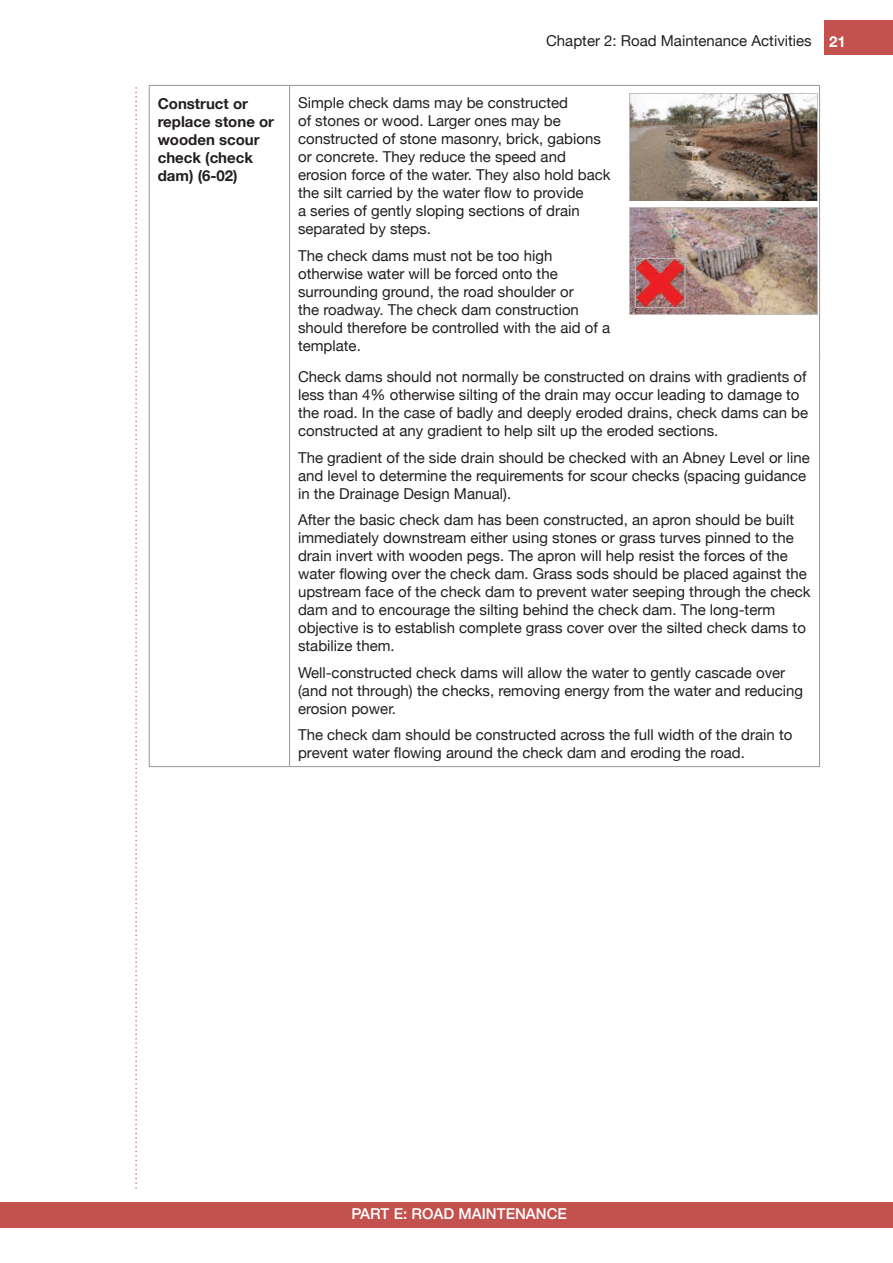
<style>
.page{position:relative;width:893px;height:1263px;background:#fff}
.page>*{position:absolute;margin:0;border:0;box-sizing:border-box;transform-origin:0 0}
.t1{font:15px/18px "Helvetica Neue";color:#231f20}
.t2{font:700 15px/18px "Helvetica Neue";color:#231f20}
.t3{font:500 15px "Helvetica Neue";color:#fff}
.s1{font-weight:700;color:#fff}
</style>
<div class="page">
<svg style="left:135px;top:88px;width:2px;height:1101px"></svg>
<div style="left:824px;top:21px;width:69px;height:34px;background:#c3514e"></div>
<hr style="left:149px;top:85px;width:141px;height:1px;background:#939598">
<hr style="left:149px;top:86px;width:1px;height:273px;background:#939598">
<hr style="left:149px;top:359px;width:1px;height:407px;background:#939598">
<hr style="left:149px;top:766px;width:141px;height:1px;background:#939598">
<hr style="left:290px;top:85px;width:331px;height:1px;background:#939598">
<hr style="left:289px;top:86px;width:1px;height:273px;background:#939598">
<hr style="left:621px;top:85px;width:199px;height:1px;background:#939598">
<hr style="left:819px;top:86px;width:1px;height:273px;background:#939598">
<hr style="left:289px;top:359px;width:1px;height:407px;background:#939598">
<hr style="left:819px;top:359px;width:1px;height:407px;background:#939598">
<hr style="left:290px;top:766px;width:331px;height:1px;background:#939598">
<hr style="left:621px;top:766px;width:199px;height:1px;background:#939598">
<img style="left:629px;top:208px;width:188px;height:106px">
<img style="left:629px;top:94px;width:188px;height:107px">
<div style="left:0;top:1202px;width:893px;height:25px;background:#c3514e"></div>
<p class="t1" style="left:546px;top:33px;width:301px">Chapter 2: Road Maintenance Activities <span class="s1">21</span></p>
<p class="t2" style="left:158px;top:95px;width:118px">Construct or replace stone or wooden scour check (check dam) (6-02)</p>
<p class="t1" style="left:298px;top:95px;width:314px">Simple check dams may be constructed<br>of stones or wood. Larger ones may be constructed of stone masonry, brick, gabions or concrete. They reduce the speed and erosion force of the water. They also hold back the silt carried by the water flow to provide<br>a series of gently sloping sections of drain separated by steps.</p>
<p class="t1" style="left:298px;top:247px;width:313px">The check dams must not be too high otherwise water will be forced onto the surrounding ground, the road shoulder or<br>the roadway. The check dam construction should therefore be controlled with the aid of a template.</p>
<p class="t1" style="left:298px;top:369px;width:512px">Check dams should not normally be constructed on drains with gradients of less than 4% otherwise silting of the drain may occur leading to damage to the road. In the case of badly and deeply eroded drains, check dams can be constructed at any gradient to help silt up the eroded sections.</p>
<p class="t1" style="left:298px;top:449px;width:513px">The gradient of the side drain should be checked with an Abney Level or line and level to determine the requirements for scour checks (spacing guidance in the Drainage Design Manual).</p>
<p class="t1" style="left:298px;top:512px;width:514px">After the basic check dam has been constructed, an apron should be built immediately downstream either using stones or grass turves pinned to the drain invert with wooden pegs. The apron will help resist the forces of the water flowing over the check dam. Grass sods should be placed against the upstream face of the check dam to prevent water seeping through the check dam and to encourage the silting behind the check dam. The long-term objective is to establish complete grass cover over the silted check dams to stabilize them.</p>
<p class="t1" style="left:298px;top:664px;width:506px">Well-constructed check dams will allow the water to gently cascade over (and not through) the checks, removing energy from the water and reducing erosion power.</p>
<p class="t1" style="left:298px;top:727px;width:496px">The check dam should be constructed across the full width of the drain to prevent water flowing around the check dam and eroding the road.</p>
<p class="t3" style="left:351px;top:1202px;width:217px">PART E: ROAD MAINTENANCE</p>
</div>
